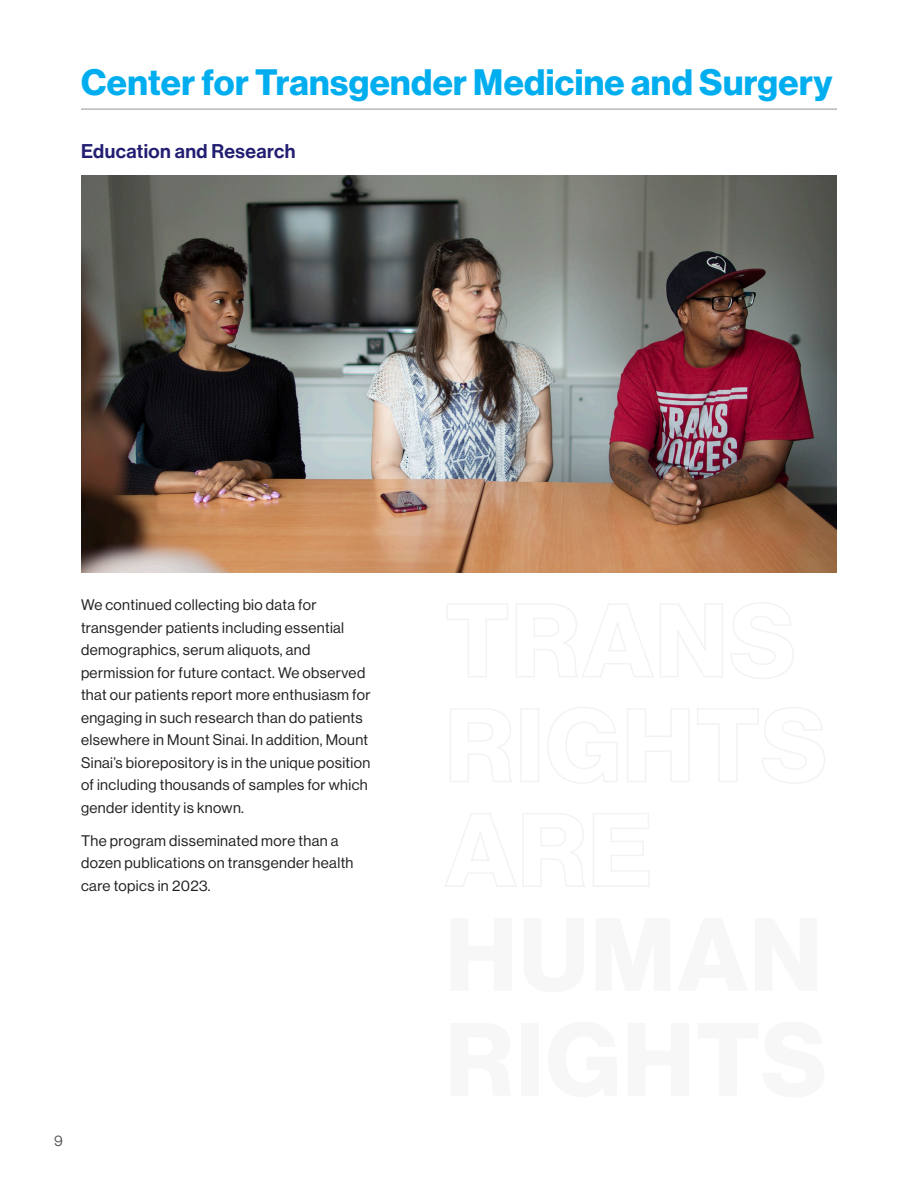
<style>
.page{position:relative;width:918px;height:1188px;background:#fff}
.page>*{position:absolute;margin:0;border:0;box-sizing:border-box;transform-origin:0 0}
.t1{font:36px "N Haas Grotesk DS Std 75 Bd";letter-spacing:.01em;color:#00aeef}
.Subhead{font:19.5px "N Haas Grotesk DS Std 65 Md";letter-spacing:.02em;color:#221e72}
.t2{font:15px/22.5px "N Haas Grotesk DS Std 55 Rg";letter-spacing:.025em;color:#231f20}
.t3{font:15px "N Haas Grotesk DS Std 55 Rg";color:#57585a}
</style>
<div class="page">
<hr style="left:81px;top:109px;width:756px;height:1px;background:#939598">
<img style="left:81px;top:176px;width:756px;height:396px">
<p class="t1" style="left:81px;top:62px;width:753px">Center for Transgender Medicine and Surgery</p>
<p class="Subhead" style="left:81px;top:140px;width:216px">Education and Research</p>
<p class="t2" style="left:81px;top:594px;width:291px">We continued collecting bio data for transgender patients including essential demographics, serum aliquots, and permission for future contact. We observed that our patients report more enthusiasm for engaging in such research than do patients elsewhere in Mount Sinai. In addition, Mount Sinai’s biorepository is in the unique position of including thousands of samples for which gender identity is known.</p>
<p class="t2" style="left:81px;top:830px;width:274px">The program disseminated more than a dozen publications on transgender health care topics in 2023.</p>
<p class="t3" style="left:54px;top:1132px;width:10px">9</p>
</div>
